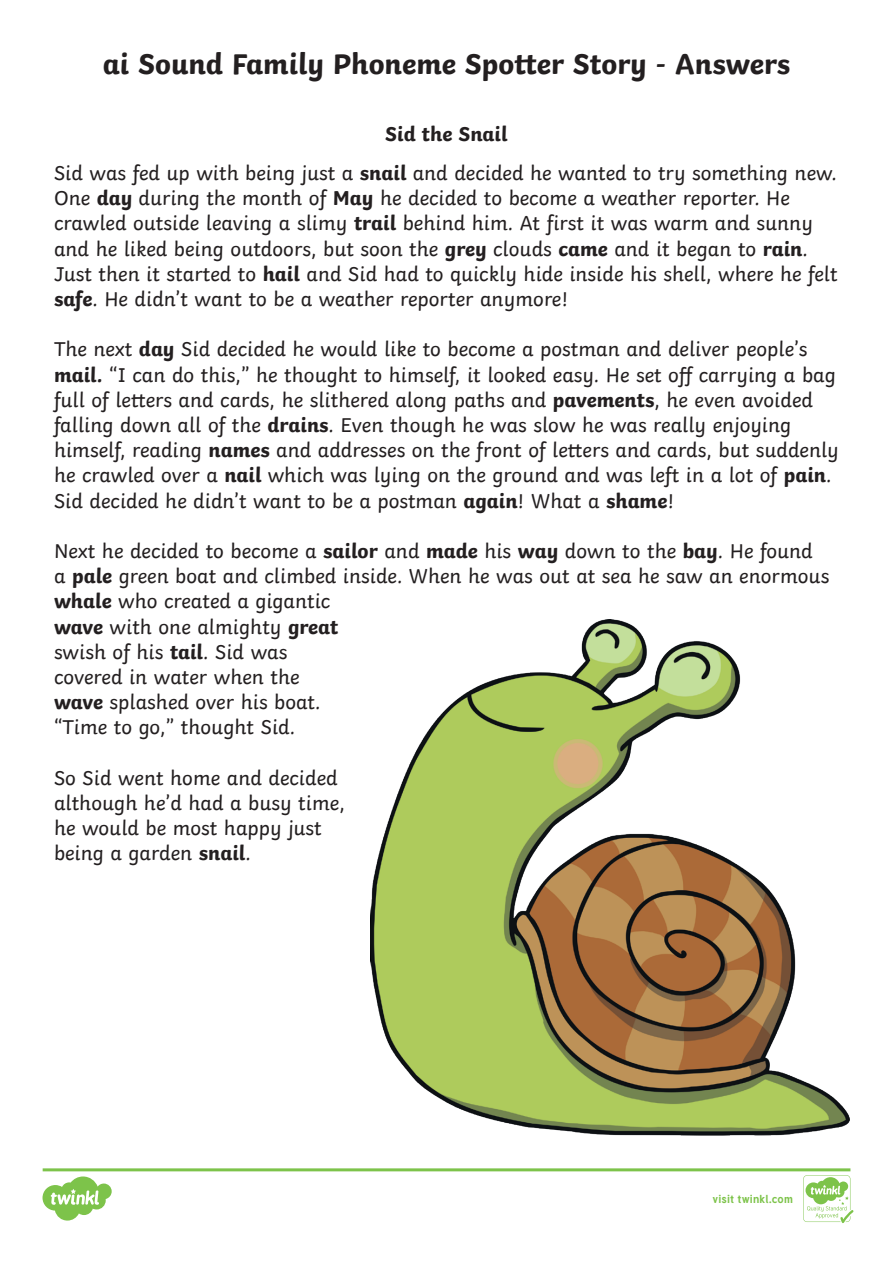
<style>
.page{position:relative;width:893px;height:1263px;background:#fff}
.page>*{position:absolute;margin:0;border:0;box-sizing:border-box;transform-origin:0 0}
.t1{font:700 30px "Twinkl";color:#231f20}
.t2{font:21px/25.2px "Twinkl";color:#231f20}
.t3{font:700 21px "Twinkl";color:#231f20}
.t4{font:700 11.4px "Tuffy";letter-spacing:.015em;color:#7dc34a}
.s1{font-weight:700}
</style>
<div class="page">
<img style="left:371px;top:620px;width:479px;height:515px">
<svg style="left:43px;top:1168px;width:810px;height:55px"></svg>
<p class="t1" style="left:103px;top:39px;width:689px">ai Sound Family Phoneme Spotter Story - Answers</p>
<p class="t3" style="left:385px;top:116px;width:124px">Sid the Snail</p>
<p class="t2" style="left:54px;top:158px;width:785px">Sid was fed up with being just a <span class="s1">snail</span> and decided he wanted to try something new.<br>One <span class="s1">day</span> during the month of <span class="s1">May</span> he decided to become a weather reporter. He crawled outside leaving a slimy <span class="s1">trail</span> behind him. At first it was warm and sunny and he liked being outdoors, but soon the <span class="s1">grey</span> clouds <span class="s1">came</span> and it began to <span class="s1">rain</span>.<br>Just then it started to <span class="s1">hail</span> and Sid had to quickly hide inside his shell, where he felt <span class="s1">safe</span>. He didn’t want to be a weather reporter anymore!</p>
<p class="t2" style="left:54px;top:335px;width:786px">The next <span class="s1">day</span> Sid decided he would like to become a postman and deliver people’s <span class="s1">mail.</span> “I can do this,” he thought to himself, it looked easy. He set off carrying a bag full of letters and cards, he slithered along paths and <span class="s1">pavements</span>, he even avoided falling down all of the <span class="s1">drains</span>. Even though he was slow he was really enjoying himself, reading <span class="s1">names</span> and addresses on the front of letters and cards, but suddenly he crawled over a <span class="s1">nail</span> which was lying on the ground and was left in a lot of <span class="s1">pain</span>.<br>Sid decided he didn’t want to be a postman <span class="s1">again</span>! What a <span class="s1">shame</span>!</p>
<p class="t2" style="left:54px;top:536px;width:777px">Next he decided to become a <span class="s1">sailor</span> and <span class="s1">made</span> his <span class="s1">way</span> down to the <span class="s1">bay</span>. He found a <span class="s1">pale</span> green boat and climbed inside. When he was out at sea he saw an enormous <span class="s1">whale</span> who created a gigantic<br><span class="s1">wave</span> with one almighty <span class="s1">great<br></span>swish of his <span class="s1">tail</span>. Sid was<br>covered in water when the<br><span class="s1">wave</span> splashed over his boat.<br>“Time to go,” thought Sid.</p>
<p class="t2" style="left:54px;top:763px;width:292px">So Sid went home and decided although he’d had a busy time, he would be most happy just being a garden <span class="s1">snail</span>.</p>
<p class="t4" style="left:712px;top:1190px;width:82px">visit twinkl.com</p>
</div>
